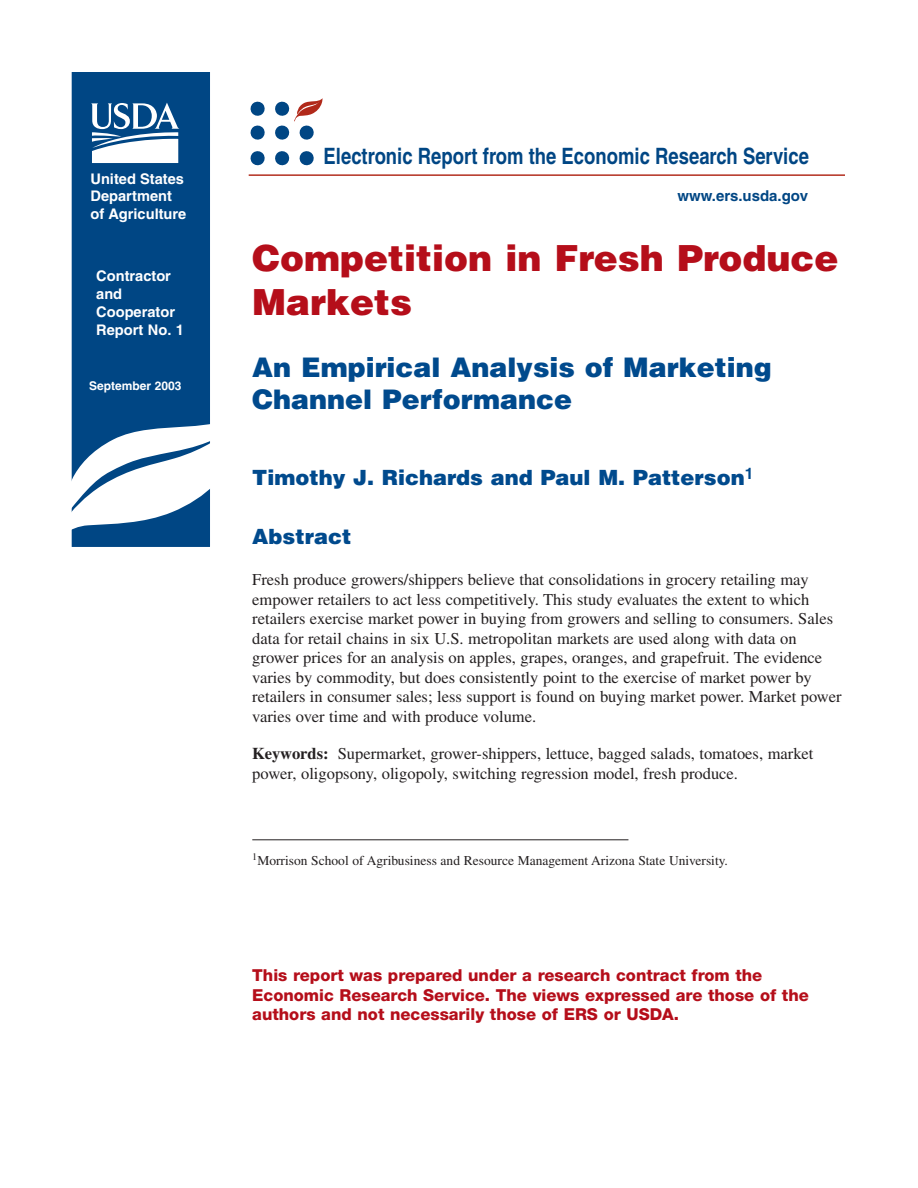
<style>
.page{position:relative;width:918px;height:1188px;background:#fff}
.page>*{position:absolute;margin:0;border:0;box-sizing:border-box;transform-origin:0 0}
.t1{font:900 36px/43.2px "Helvetica";color:#b50e1a}
.t2{font:900 27px/32.4px "Helvetica";color:#004a8d}
.t3{font:700 22.5px "Helvetica";color:#004684;scale:.82 1}
.t4{font:900 21px "Helvetica";color:#004a8d}
.t5{font:16.5px/19.5px "Times";color:#231f20}
.t6{font:800 16.5px/19.5px "Helvetica Neue";color:#b50e1a}
.t7{font:700 15px "Helvetica";color:#004684}
.t8{font:700 14.7px/18px "Helvetica";color:#fff}
.t9{font:13.5px "Times";color:#231f20}
.t10{font:700 12px "Helvetica";color:#fff}
.s1{font-weight:700}
</style>
<div class="page">
<hr style="left:252px;top:839px;width:376px;height:1px;background:#231f20">
<div style="left:71px;top:72px;width:139px;height:334px;background:#004684"></div>
<svg style="left:71px;top:406px;width:139px;height:141px"></svg>
<hr style="left:249px;top:174px;width:596px;height:2px;background:#b1291a">
<svg style="left:91px;top:103px;width:88px;height:60px"></svg>
<svg style="left:299px;top:151px;width:15px;height:15px"></svg>
<svg style="left:275px;top:98px;width:48px;height:42px"></svg>
<svg style="left:275px;top:151px;width:15px;height:15px"></svg>
<svg style="left:250px;top:101px;width:15px;height:15px"></svg>
<svg style="left:250px;top:125px;width:15px;height:15px"></svg>
<svg style="left:250px;top:151px;width:15px;height:15px"></svg>
<p class="t8" style="left:90px;top:171px;width:97px;line-height:17.5px">United States<br>Department of Agriculture</p>
<p class="t8" style="left:96px;top:268px;width:89px">Contractor and<br>Cooperator<br>Report No. 1</p>
<p class="t10" style="left:89px;top:381px;width:94px">September 2003</p>
<h3 class="t3" style="left:324px;top:148px;width:593px">Electronic Report from the Economic Research Service</h3>
<p class="t7" style="left:678px;top:190px;width:132px">www.ers.usda.gov</p>
<h1 class="t1" style="left:252px;top:240px;width:588px">Competition in Fresh Produce<br>Markets</h1>
<h2 class="t2" style="left:252px;top:353px;width:521px">An Empirical Analysis of Marketing<br>Channel Performance</h2>
<p class="t4" style="left:252px;top:470px;width:503px">Timothy J. Richards and Paul M. Patterson<sup>1</sup></p>
<p class="t4" style="left:252px;top:529px;width:101px">Abstract</p>
<p class="t5" style="left:252px;top:572px;width:591px">Fresh produce growers/shippers believe that consolidations in grocery retailing may empower retailers to act less competitively. This study evaluates the extent to which retailers exercise market power in buying from growers and selling to consumers. Sales data for retail chains in six U.S. metropolitan markets are used along with data on grower prices for an analysis on apples, grapes, oranges, and grapefruit. The evidence varies by commodity, but does consistently point to the exercise of market power by retailers in consumer sales; less support is found on buying market power. Market power varies over time and with produce volume.</p>
<p class="t5" style="left:252px;top:746px;width:563px"><span class="s1">Keywords:</span> Supermarket, grower-shippers, lettuce, bagged salads, tomatoes, market power, oligopsony, oligopoly, switching regression model, fresh produce.</p>
<p class="t9" style="left:252px;top:855px;width:477px"><sup>1</sup>Morrison School of Agribusiness and Resource Management Arizona State University.</p>
<p class="t6" style="left:252px;top:967px;width:558px">This report was prepared under a research contract from the<br>Economic Research Service. The views expressed are those of the authors and not necessarily those of ERS or USDA.</p>
</div>
